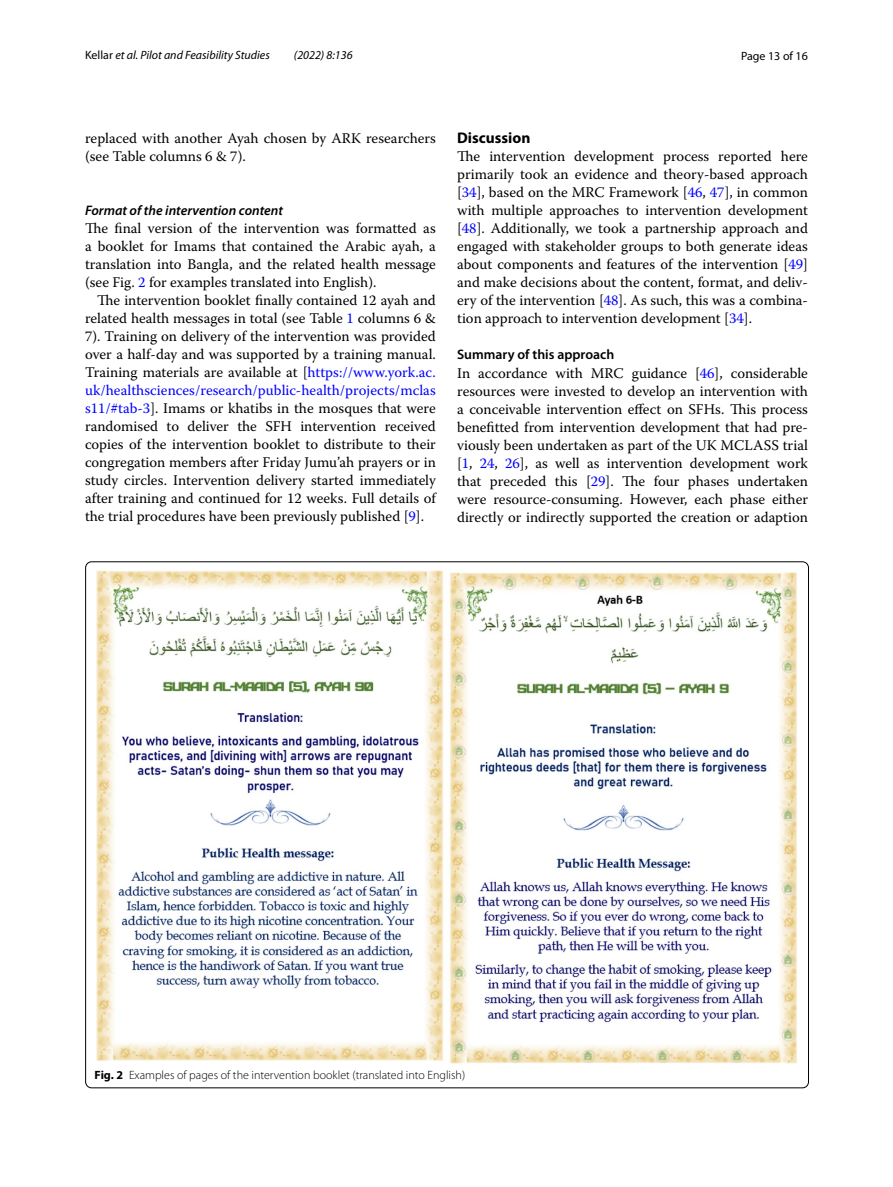
<style>
.page{position:relative;width:893px;height:1187px;background:#fff}
.page>*{position:absolute;margin:0;border:0;box-sizing:border-box;transform-origin:0 0}
.t1{font:700 15.45px "Myriad Pro";color:#000}
.t2{font:14.7px/18px "Warnock Pro";color:#000;text-align:justify}
.t3{font:italic 600 13.8px "Myriad Pro";color:#000}
.t4{font:600 13.8px "Myriad Pro";color:#000}
.t5{font:300 12px "Myriad Pro";color:#000}
.t6{font:italic 12px "Myriad Pro";color:#000}
.t7{font:12px "Myriad Pro";color:#000}
.s1{font-style:normal}
.s2{color:#00f}
.s3{font-weight:700}
</style>
<div class="page">
<img style="left:97px;top:570px;width:700px;height:493px">
<p class="t6" style="left:85px;top:48px;width:186px"><span class="s1">Kellar</span> et al. Pilot and Feasibility Studies</p>
<p class="t6" style="left:294px;top:48px;width:60px">(2022) 8:136</p>
<p class="t7" style="left:741px;top:48px;width:68px">Page 13 of 16</p>
<p class="t2" style="left:85px;top:128px;width:352px">replaced with another Ayah chosen by ARK researchers (see Table columns 6 &amp; 7).</p>
<p class="t3" style="left:85px;top:202px;width:200px">Format of the intervention content</p>
<p class="t2" style="left:85px;top:219px;width:352px">The final version of the intervention was formatted as a booklet for Imams that contained the Arabic ayah, a translation into Bangla, and the related health message (see Fig. <span class="s2">2</span> for examples translated into English).</p>
<p class="t2" style="left:85px;top:291px;width:352px;text-indent:12px">The intervention booklet finally contained 12 ayah and related health messages in total (see Table <span class="s2">1</span> columns 6 &amp; 7). Training on delivery of the intervention was provided over a half-day and was supported by a training manual.<br>Training materials are available at [<span class="s2">https://www.york.ac. uk/healthsciences/research/public-health/projects/mclas s11/#tab-3</span>]. Imams or khatibs in the mosques that were randomised to deliver the SFH intervention received copies of the intervention booklet to distribute to their congregation members after Friday Jumu’ah prayers or in study circles. Intervention delivery started immediately after training and continued for 12 weeks. Full details of the trial procedures have been previously published [<span class="s2">9</span>].</p>
<p class="t1" style="left:457px;top:128px;width:75px">Discussion</p>
<p class="t2" style="left:457px;top:147px;width:352px">The intervention development process reported here primarily took an evidence and theory-based approach [<span class="s2">34</span>], based on the MRC Framework [<span class="s2">46</span>, <span class="s2">47</span>], in common with multiple approaches to intervention development [<span class="s2">48</span>]. Additionally, we took a partnership approach and engaged with stakeholder groups to both generate ideas about components and features of the intervention [<span class="s2">49</span>] and make decisions about the content, format, and deliv&shy;ery of the intervention [<span class="s2">48</span>]. As such, this was a combina&shy;tion approach to intervention development [<span class="s2">34</span>].</p>
<p class="t4" style="left:457px;top:346px;width:159px">Summary of this approach</p>
<p class="t2" style="left:457px;top:363px;width:352px">In accordance with MRC guidance [<span class="s2">46</span>], considerable resources were invested to develop an intervention with a conceivable intervention effect on SFHs. This process benefitted from intervention development that had pre&shy;viously been undertaken as part of the UK MCLASS trial [<span class="s2">1</span>, <span class="s2">24</span>, <span class="s2">26</span>], as well as intervention development work that preceded this [<span class="s2">29</span>]. The four phases undertaken were resource-consuming. However, each phase either directly or indirectly supported the creation or adaption</p>
<p class="t5" style="left:95px;top:1067px;width:372px"><span class="s3">Fig. 2</span> Examples of pages of the intervention booklet (translated into English)</p>
</div>
